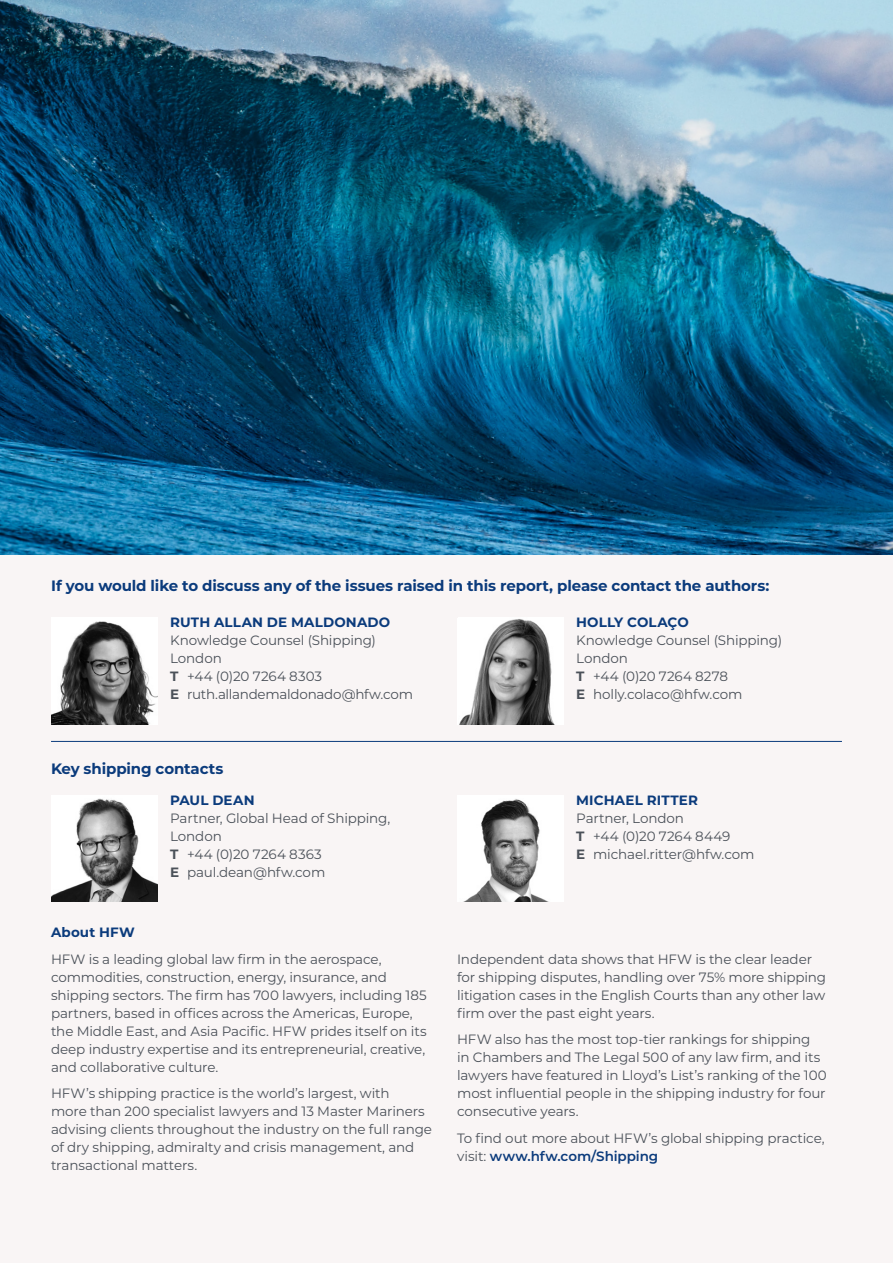
<style>
.page{position:relative;width:893px;height:1263px;background:#fff}
.page>*{position:absolute;margin:0;border:0;box-sizing:border-box;transform-origin:0 0}
.t1{font:700 15px "Montserrat";letter-spacing:-.01em;color:#0b3b7c}
.t2{font:13.5px/18px "Montserrat";letter-spacing:-.01em;color:#4b5159}
.t3{font:700 13.5px "Montserrat";letter-spacing:.015em;color:#0b3b7c}
.s1{font-weight:700}
.s2{font-weight:600;color:#0b3b7c}
</style>
<div class="page">
<div style="left:0;top:555px;width:893px;height:708px;background:#f9f5f5"></div>
<img style="left:51px;top:798px;width:106px;height:104px">
<img style="left:463px;top:799px;width:86px;height:103px">
<img style="left:51px;top:621px;width:106px;height:103px">
<img style="left:459px;top:619px;width:95px;height:105px">
<hr style="left:51px;top:741px;width:791px;height:1px;background:#0b3b7c">
<img style="left:0;top:0;width:893px;height:555px">
<p class="t1" style="left:51px;top:575px;width:720px">If you would like to discuss any of the issues raised in this report, please contact the authors:</p>
<p class="t3" style="left:170px;top:613px;width:222px">RUTH ALLAN DE MALDONADO</p>
<p class="t2" style="left:170px;top:631px;width:244px">Knowledge Counsel (Shipping)<br>London<br><span class="s1">T</span> +44 (0)20 7264 8303<br><span class="s1">E</span> ruth.allandemaldonado@hfw.com</p>
<p class="t1" style="left:51px;top:757px;width:174px">Key shipping contacts</p>
<p class="t3" style="left:170px;top:790px;width:86px">PAUL DEAN</p>
<p class="t2" style="left:170px;top:809px;width:222px">Partner, Global Head of Shipping,<br>London<br><span class="s1">T</span> +44 (0)20 7264 8363<br><span class="s1">E</span> paul.dean@hfw.com</p>
<p class="t3" style="left:51px;top:923px;width:85px">About HFW</p>
<p class="t2" style="left:51px;top:949px;width:377px">HFW is a leading global law firm in the aerospace, commodities, construction, energy, insurance, and shipping sectors. The firm has 700 lawyers, including 185 partners, based in offices across the Americas, Europe, the Middle East, and Asia Pacific. HFW prides itself on its deep industry expertise and its entrepreneurial, creative, and collaborative culture.</p>
<p class="t2" style="left:51px;top:1084px;width:383px">HFW’s shipping practice is the world’s largest, with<br>more than 200 specialist lawyers and 13 Master Mariners advising clients throughout the industry on the full range of dry shipping, admiralty and crisis management, and transactional matters.</p>
<p class="t3" style="left:576px;top:613px;width:114px">HOLLY COLAÇO</p>
<p class="t2" style="left:576px;top:631px;width:207px">Knowledge Counsel (Shipping)<br>London<br><span class="s1">T</span> +44 (0)20 7264 8278<br><span class="s1">E</span> holly.colaco@hfw.com</p>
<p class="t3" style="left:576px;top:790px;width:123px">MICHAEL RITTER</p>
<p class="t2" style="left:576px;top:809px;width:180px">Partner, London<br><span class="s1">T</span> +44 (0)20 7264 8449<br><span class="s1">E</span> michael.ritter@hfw.com</p>
<p class="t2" style="left:457px;top:949px;width:371px">Independent data shows that HFW is the clear leader for shipping disputes, handling over 75% more shipping litigation cases in the English Courts than any other law firm over the past eight years.</p>
<p class="t2" style="left:457px;top:1030px;width:371px">HFW also has the most top-tier rankings for shipping<br>in Chambers and The Legal 500 of any law firm, and its lawyers have featured in Lloyd’s List’s ranking of the 100 most influential people in the shipping industry for four consecutive years.</p>
<p class="t2" style="left:457px;top:1128px;width:369px">To find out more about HFW’s global shipping practice, visit: <span class="s2">www.hfw.com/Shipping</span></p>
</div>
